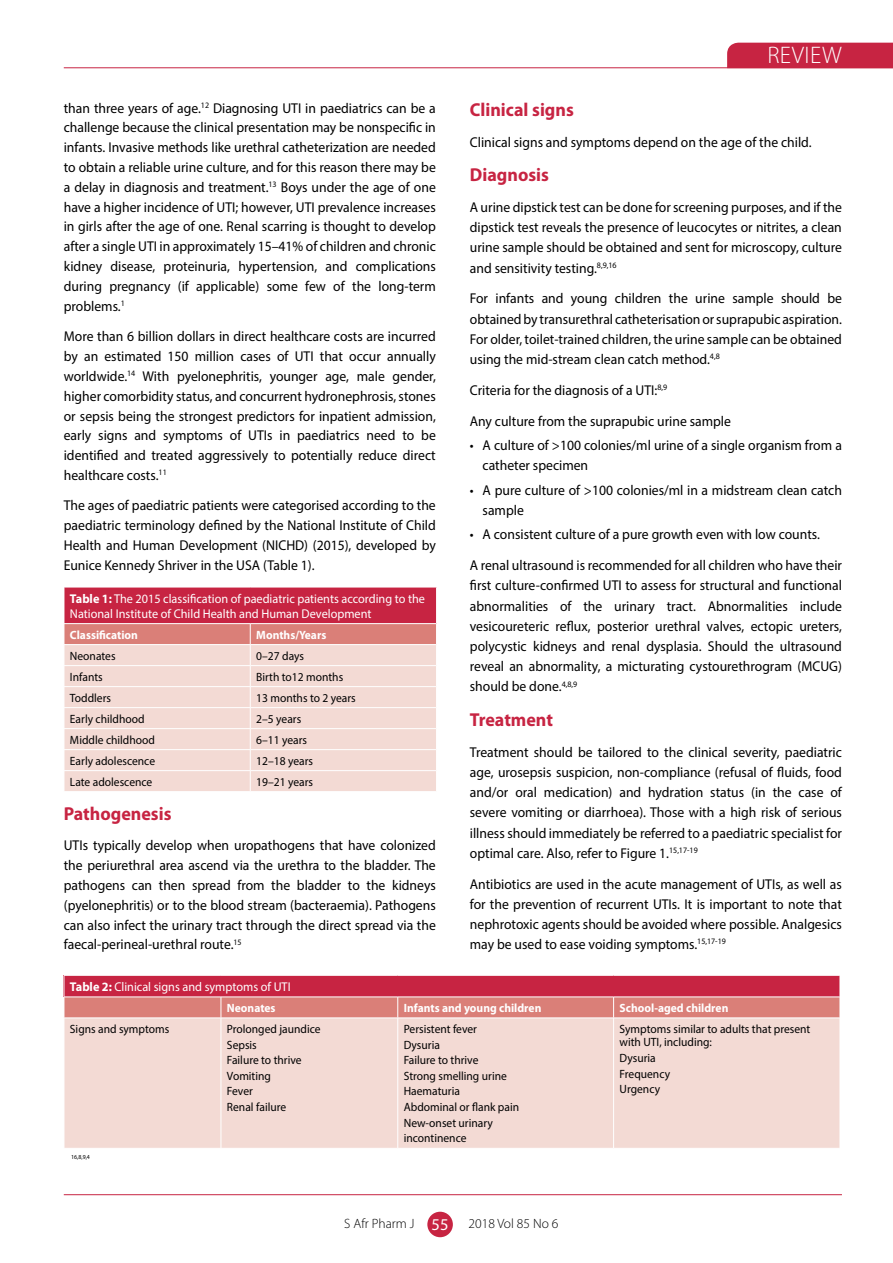
<style>
.page{position:relative;width:893px;height:1263px;background:#fff}
.page>*{position:absolute;margin:0;border:0;box-sizing:border-box;transform-origin:0 0}
.t1{font:300 24px "Myriad Pro";letter-spacing:.02em;color:#fff}
.t2{font:700 18.75px "Myriad Pro";color:#c72442;scale:.96 1}
.t3{font:14.25px/19.8px "Myriad Pro";color:#000;text-align:justify;scale:.96 1}
.t4{font:300 13.5px "Myriad Pro";color:#000}
.t5{font:12.75px/15px "Myriad Pro";color:#fff;scale:.96 1}
.t6{font:12px/15.6px "Myriad Pro";color:#000;scale:.96 1}
.t7{font:700 12px "Myriad Pro";color:#fff;scale:.96 1}
.t8{font:6.15px "Myriad Pro";color:#000;scale:.96 1}
.s1{font-weight:700}
.s2{font-weight:400;font-size:16.5px;color:#fff}
</style>
<div class="page">
<hr style="left:64px;top:1194px;width:778px;height:1px;background:#c72442">
<div style="left:427px;top:1212px;width:26px;height:25px;background:#c72442;border-radius:50%"></div>
<svg style="left:726px;top:42px;width:167px;height:27px;background:#ca314d"></svg>
<hr style="left:64px;top:67px;width:829px;height:1px;background:#c72442">
<div style="left:64px;top:587px;width:373px;height:37px;background:#c72442"></div>
<hr style="left:64px;top:587px;width:1px;height:36px;background:#fff">
<hr style="left:64px;top:587px;width:186px;height:1px;background:#fff">
<hr style="left:250px;top:587px;width:187px;height:1px;background:#fff">
<hr style="left:436px;top:587px;width:1px;height:36px;background:#fff">
<hr style="left:64px;top:623px;width:186px;height:1px;background:#fff">
<hr style="left:250px;top:623px;width:187px;height:1px;background:#fff">
<svg style="left:64px;top:624px;width:372px;height:167px;background:#f0d1cb"></svg>
<div style="left:65px;top:1019px;width:775px;height:129px;background:#f3dad4"></div>
<hr style="left:221px;top:1018px;width:1px;height:130px;background:#fff">
<hr style="left:397px;top:1018px;width:1px;height:130px;background:#fff">
<hr style="left:613px;top:1018px;width:1px;height:130px;background:#fff">
<svg style="left:64px;top:975px;width:776px;height:43px;background:#d35b66"></svg>
<p class="t3" style="left:64px;top:98px;width:389px">than three years of age.<sup>12</sup> Diagnosing UTI in paediatrics can be a challenge because the clinical presentation may be nonspecific in infants. Invasive methods like urethral catheterization are needed to obtain a reliable urine culture, and for this reason there may be a delay in diagnosis and treatment.<sup>13</sup> Boys under the age of one have a higher incidence of UTI; however, UTI prevalence increases in girls after the age of one. Renal scarring is thought to develop after a single UTI in approximately 15–41% of children and chronic kidney disease, proteinuria, hypertension, and complications during pregnancy (if applicable) some few of the long-term problems.<sup>1</sup></p>
<p class="t3" style="left:64px;top:326px;width:389px">More than 6 billion dollars in direct healthcare costs are incurred by an estimated 150 million cases of UTI that occur annually worldwide.<sup>14</sup> With pyelonephritis, younger age, male gender, higher comorbidity status, and concurrent hydronephrosis, stones or sepsis being the strongest predictors for inpatient admission, early signs and symptoms of UTIs in paediatrics need to be identified and treated aggressively to potentially reduce direct healthcare costs.<sup>11</sup></p>
<p class="t3" style="left:64px;top:495px;width:389px">The ages of paediatric patients were categorised according to the paediatric terminology defined by the National Institute of Child Health and Human Development (NICHD) (2015), developed by Eunice Kennedy Shriver in the USA (Table 1).</p>
<p class="t5" style="left:70px;top:591px;width:371px"><span class="s1">Table 1:</span> The 2015 classification of paediatric patients according to the<br>National Institute of Child Health and Human Development</p>
<p class="t7" style="left:70px;top:627px;width:72px">Classification</p>
<p class="t7" style="left:256px;top:627px;width:75px">Months/Years</p>
<p class="t6" style="left:70px;top:648px;width:49px">Neonates</p>
<p class="t6" style="left:256px;top:648px;width:51px">0–27 days</p>
<p class="t6" style="left:70px;top:669px;width:36px">Infants</p>
<p class="t6" style="left:256px;top:669px;width:92px">Birth to12 months</p>
<p class="t6" style="left:70px;top:690px;width:44px">Toddlers</p>
<p class="t6" style="left:256px;top:690px;width:105px">13 months to 2 years</p>
<p class="t6" style="left:70px;top:711px;width:79px">Early childhood</p>
<p class="t6" style="left:256px;top:711px;width:48px">2–5 years</p>
<p class="t6" style="left:70px;top:732px;width:90px">Middle childhood</p>
<p class="t6" style="left:256px;top:732px;width:55px">6–11 years</p>
<p class="t6" style="left:70px;top:753px;width:90px">Early adolescence</p>
<p class="t6" style="left:256px;top:753px;width:61px">12–18 years</p>
<p class="t6" style="left:70px;top:774px;width:87px">Late adolescence</p>
<p class="t6" style="left:256px;top:774px;width:61px">19–21 years</p>
<h2 class="t2" style="left:64px;top:801px;width:114px">Pathogenesis</h2>
<p class="t3" style="left:64px;top:835px;width:389px">UTIs typically develop when uropathogens that have colonized the periurethral area ascend via the urethra to the bladder. The pathogens can then spread from the bladder to the kidneys (pyelonephritis) or to the blood stream (bacteraemia). Pathogens can also infect the urinary tract through the direct spread via the faecal-perineal-urethral route.<sup>15</sup></p>
<h1 class="t1" style="left:767px;top:41px;width:76px">REVIEW</h1>
<h2 class="t2" style="left:470px;top:97px;width:110px">Clinical signs</h2>
<p class="t3" style="left:470px;top:132px;width:358px">Clinical signs and symptoms depend on the age of the child.</p>
<h2 class="t2" style="left:470px;top:163px;width:84px">Diagnosis</h2>
<p class="t3" style="left:470px;top:197px;width:389px;line-height:20.2px">A urine dipstick test can be done for screening purposes, and if the dipstick test reveals the presence of leucocytes or nitrites, a clean urine sample should be obtained and sent for microscopy, culture and sensitivity testing.<sup>8,9,16</sup></p>
<p class="t3" style="left:470px;top:288px;width:389px;line-height:20.2px">For infants and young children the urine sample should be obtained by transurethral catheterisation or suprapubic aspiration.<br>For older, toilet-trained children, the urine sample can be obtained using the mid-stream clean catch method.<sup>4,8</sup></p>
<p class="t3" style="left:470px;top:374px;width:274px;line-height:30.9px">Criteria for the diagnosis of a UTI:<sup>8,9<br></sup>Any culture from the suprapubic urine sample</p>
<p class="t3" style="left:483px;top:435px;width:376px;line-height:20.2px;text-indent:-13px">• A culture of &gt;100 colonies/ml urine of a single organism from a catheter specimen</p>
<p class="t3" style="left:483px;top:480px;width:376px;line-height:20.2px;text-indent:-13px">• A pure culture of &gt;100 colonies/ml in a midstream clean catch sample</p>
<p class="t3" style="left:470px;top:519px;width:389px;line-height:30.8px">• A consistent culture of a pure growth even with low counts.<br>A renal ultrasound is recommended for all children who have their</p>
<p class="t3" style="left:470px;top:575px;width:389px;line-height:20.2px">first culture-confirmed UTI to assess for structural and functional abnormalities of the urinary tract. Abnormalities include vesicoureteric reflux, posterior urethral valves, ectopic ureters, polycystic kidneys and renal dysplasia. Should the ultrasound reveal an abnormality, a micturating cystourethrogram (MCUG) should be done.<sup>4,8,9</sup></p>
<h2 class="t2" style="left:470px;top:707px;width:88px">Treatment</h2>
<p class="t3" style="left:470px;top:742px;width:389px;line-height:20.2px">Treatment should be tailored to the clinical severity, paediatric age, urosepsis suspicion, non-compliance (refusal of fluids, food and/or oral medication) and hydration status (in the case of severe vomiting or diarrhoea). Those with a high risk of serious illness should immediately be referred to a paediatric specialist for optimal care. Also, refer to Figure 1.<sup>15,17-19</sup></p>
<p class="t3" style="left:470px;top:873px;width:389px;line-height:20.2px">Antibiotics are used in the acute management of UTIs, as well as for the prevention of recurrent UTIs. It is important to note that nephrotoxic agents should be avoided where possible. Analgesics may be used to ease voiding symptoms.<sup>15,17-19</sup></p>
<p class="t5" style="left:70px;top:979px;width:231px"><span class="s1">Table 2:</span> Clinical signs and symptoms of UTI</p>
<p class="t7" style="left:227px;top:1000px;width:52px">Neonates</p>
<p class="t7" style="left:404px;top:1000px;width:145px">Infants and young children</p>
<p class="t7" style="left:620px;top:1000px;width:115px">School-aged children</p>
<p class="t6" style="left:70px;top:1021px;width:105px">Signs and symptoms</p>
<p class="t6" style="left:227px;top:1021px;width:99px">Prolonged jaundice<br>Sepsis<br>Failure to thrive<br>Vomiting<br>Fever<br>Renal failure</p>
<p class="t6" style="left:404px;top:1021px;width:122px">Persistent fever<br>Dysuria<br>Failure to thrive<br>Strong smelling urine<br>Haematuria<br>Abdominal or flank pain<br>New-onset urinary incontinence</p>
<p class="t6" style="left:620px;top:1022px;width:200px;line-height:13.5px">Symptoms similar to adults that present with UTI, including:</p>
<p class="t6" style="left:620px;top:1050px;width:54px">Dysuria<br>Frequency<br>Urgency</p>
<p class="t8" style="left:71px;top:1153px;width:21px">16,8,9,4</p>
<p class="t4" style="left:344px;top:1215px;width:106px">S Afr Pharm J <span class="s2">55</span></p>
<p class="t4" style="left:469px;top:1215px;width:91px">2018 Vol 85 No 6</p>
</div>
